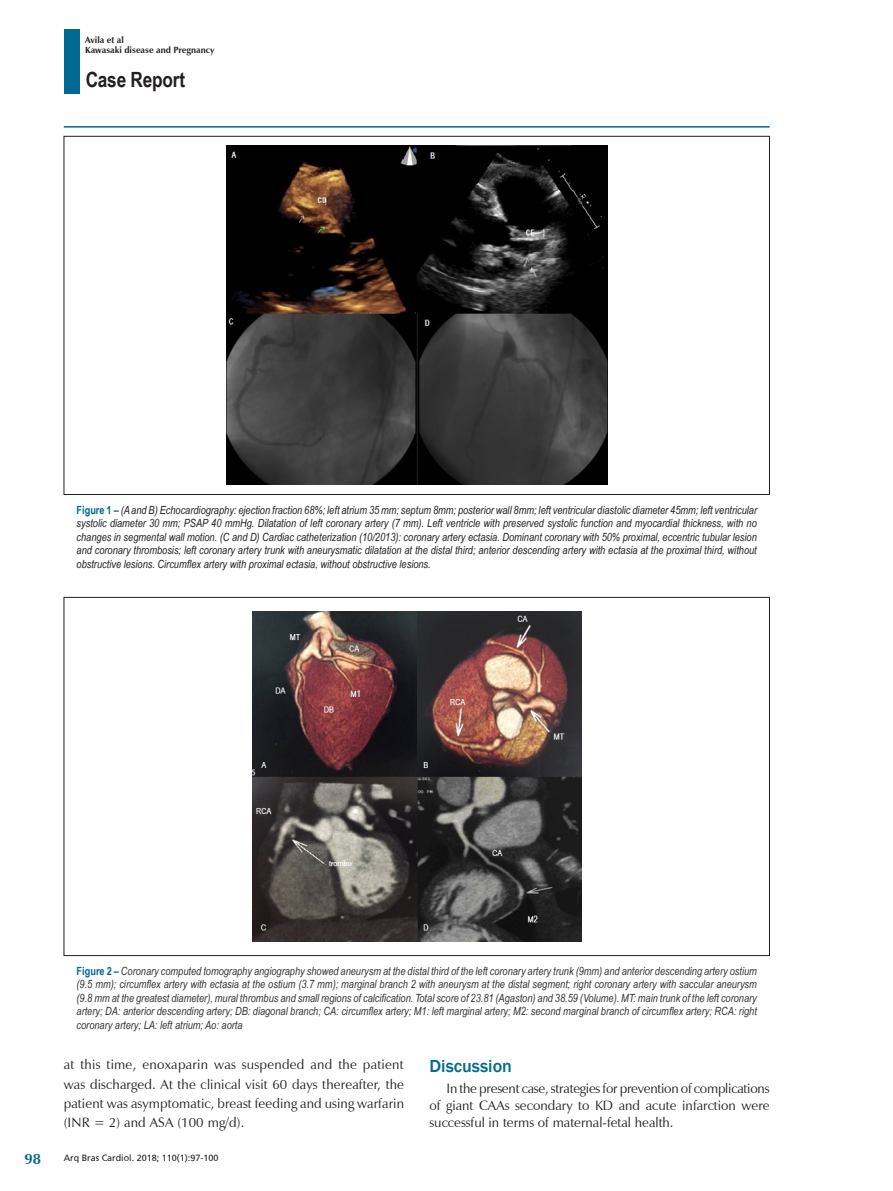
<style>
.page{position:relative;width:893px;height:1191px;background:#fff}
.page>*{position:absolute;margin:0;border:0;box-sizing:border-box;transform-origin:0 0}
.t1{font:700 21px "Arial Narrow";letter-spacing:-.01em;color:#231f20}
._02_-_TITULO_-_MATER{font:500 18px "Franklin Gothic";color:#006991}
.t2{font:700 15px "Zapf Humanist 601 BT";color:#006991}
._01-TEXTO_BASICO{font:13.5px/19px "Zapf Humanist 601 BT";letter-spacing:.005em;color:#231f20;text-align:justify}
._06_-_LEGENDA_FIGURA{font:italic 11.25px/13.5px "Arial Narrow";color:#231f20;text-align:justify}
._06_-_LEGENDA_FIGURA-2{font:italic 11.25px/13.5px "Arial Narrow";color:#333;text-align:justify}
.t3{font:700 9px "Zapf Humanist 601 BT";color:#231f20}
.t4{font:9px "Frutiger";color:#231f20}
.s1{font-weight:700;font-style:normal;color:#006991}
</style>
<div class="page">
<hr style="left:64px;top:126px;width:706px;height:2px;background:#006991">
<div style="left:64px;top:29px;width:16px;height:65px;background:#006991"></div>
<img style="left:226px;top:146px;width:381px;height:339px">
<img style="left:252px;top:611px;width:329px;height:330px">
<p class="t3" style="left:85px;top:34px;width:40px">Avila et al</p>
<p class="t3" style="left:85px;top:45px;width:131px">Kawasaki disease and Pregnancy</p>
<h1 class="t1" style="left:86px;top:64px;width:101px">Case Report</h1>
<p class="_06_-_LEGENDA_FIGURA" style="left:77px;top:502px;width:682px"><span class="s1">Figure 1 –</span> (A and B) Echocardiography: ejection fraction 68%; left atrium 35 mm; septum 8mm; posterior wall 8mm; left ventricular diastolic diameter 45mm; left ventricular systolic diameter 30 mm; PSAP 40 mmHg. Dilatation of left coronary artery (7 mm). Left ventricle with preserved systolic function and myocardial thickness, with no changes in segmental wall motion. (C and D) Cardiac catheterization (10/2013): coronary artery ectasia. Dominant coronary with 50% proximal, eccentric tubular lesion and coronary thrombosis; left coronary artery trunk with aneurysmatic dilatation at the distal third; anterior descending artery with ectasia at the proximal third, without obstructive lesions. Circumflex artery with proximal ectasia, without obstructive lesions.</p>
<p class="t2" style="left:25px;top:1149px;width:18px">98</p>
<p class="_06_-_LEGENDA_FIGURA-2" style="left:77px;top:963px;width:682px"><span class="s1">Figure 2 –</span> Coronary computed tomography angiography showed aneurysm at the distal third of the left coronary artery trunk (9mm) and anterior descending artery ostium (9.5 mm); circumflex artery with ectasia at the ostium (3.7 mm); marginal branch 2 with aneurysm at the distal segment; right coronary artery with saccular aneurysm (9.8 mm at the greatest diameter), mural thrombus and small regions of calcification. Total score of 23.81 (Agaston) and 38.59 (Volume). MT: main trunk of the left coronary artery; DA: anterior descending artery; DB: diagonal branch; CA: circumflex artery; M1: left marginal artery; M2: second marginal branch of circumflex artery; RCA: right coronary artery; LA: left atrium; Ao: aorta</p>
<p class="_01-TEXTO_BASICO" style="left:64px;top:1055px;width:342px">at this time, enoxaparin was suspended and the patient was discharged. At the clinical visit 60 days thereafter, the patient was asymptomatic, breast feeding and using warfarin (INR = 2) and ASA (100 mg/d).</p>
<p class="_02_-_TITULO_-_MATER" style="left:429px;top:1054px;width:84px">Discussion</p>
<p class="_01-TEXTO_BASICO" style="left:429px;top:1079px;width:342px;line-height:17px;text-indent:17px">In the present case, strategies for prevention of complications of giant CAAs secondary to KD and acute infarction were successful in terms of maternal-fetal health.</p>
<p class="t4" style="left:64px;top:1153px;width:156px">Arq Bras Cardiol. 2018; 110(1):97-100</p>
</div>
